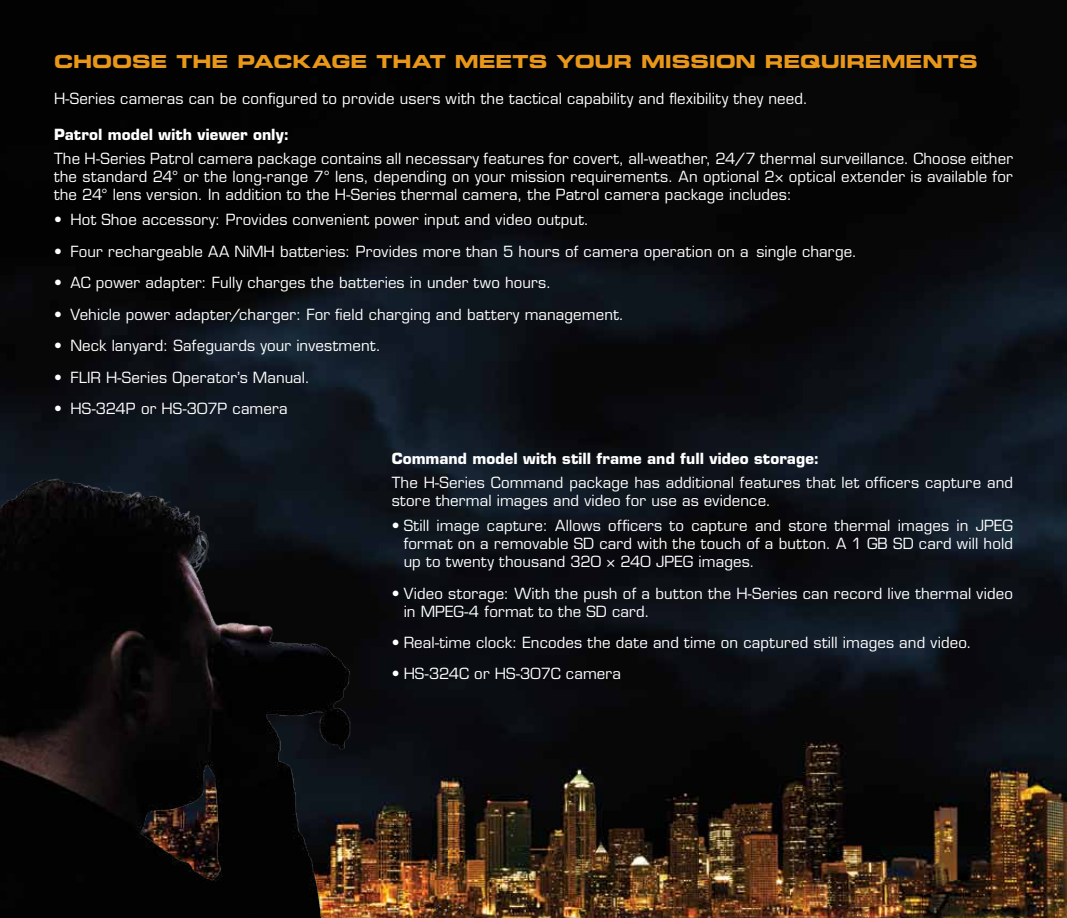
<style>
.page{position:relative;width:1067px;height:918px;background:#fff}
.page>*{position:absolute;margin:0;border:0;box-sizing:border-box;transform-origin:0 0}
.t1{font:18px "Eurostile LT Std Bold Ex 2";letter-spacing:-.01em;color:#e89719}
.t2{font:15px/18px "Eurostile LT Std";letter-spacing:.01em;color:#fff;text-align:justify}
.t3{font:700 15px "Eurostile LT Std";letter-spacing:.005em;color:#fff}
</style>
<div class="page">
<img style="left:0;top:0;width:1066px;height:918px">
<img style="left:0;top:451px;width:393px;height:467px">
<p class="t1" style="left:54px;top:48px;width:925px">CHOOSE THE PACKAGE THAT MEETS YOUR MISSION REQUIREMENTS</p>
<p class="t2" style="left:54px;top:89px;width:755px">H-Series cameras can be configured to provide users with the tactical capability and flexibility they need.</p>
<p class="t3" style="left:54px;top:125px;width:237px">Patrol model with viewer only:</p>
<p class="t2" style="left:54px;top:150px;width:960px">The H-Series Patrol camera package contains all necessary features for covert, all-weather, 24/7 thermal surveillance. Choose either the standard 24° or the long-range 7° lens, depending on your mission requirements. An optional 2× optical extender is available for the 24° lens version. In addition to the H-Series thermal camera, the Patrol camera package includes:</p>
<p class="t2" style="left:54px;top:211px;width:536px">• Hot Shoe accessory: Provides convenient power input and video output.</p>
<p class="t2" style="left:54px;top:242px;width:804px">• Four rechargeable AA NiMH batteries: Provides more than 5 hours of camera operation on a single charge.</p>
<p class="t2" style="left:54px;top:274px;width:498px">• AC power adapter: Fully charges the batteries in under two hours.</p>
<p class="t2" style="left:54px;top:305px;width:571px">• Vehicle power adapter/charger: For field charging and battery management.</p>
<p class="t2" style="left:54px;top:337px;width:328px">• Neck lanyard: Safeguards your investment.</p>
<p class="t2" style="left:54px;top:368px;width:257px">• FLIR H-Series Operator’s Manual.</p>
<p class="t2" style="left:54px;top:400px;width:235px">• HS-324P or HS-307P camera</p>
<p class="t3" style="left:391px;top:449px;width:429px">Command model with still frame and full video storage:</p>
<p class="t2" style="left:391px;top:474px;width:623px">The H-Series Command package has additional features that let officers capture and store thermal images and video for use as evidence.</p>
<p class="t2" style="left:403px;top:517px;width:611px;text-indent:-12px">• Still image capture: Allows officers to capture and store thermal images in JPEG format on a removable SD card with the touch of a button. A 1 GB SD card will hold up to twenty thousand 320 × 240 JPEG images.</p>
<p class="t2" style="left:403px;top:584px;width:611px;text-indent:-12px">• Video storage: With the push of a button the H-Series can record live thermal video in MPEG-4 format to the SD card.</p>
<p class="t2" style="left:391px;top:634px;width:581px">• Real-time clock: Encodes the date and time on captured still images and video.</p>
<p class="t2" style="left:391px;top:665px;width:231px">• HS-324C or HS-307C camera</p>
</div>
